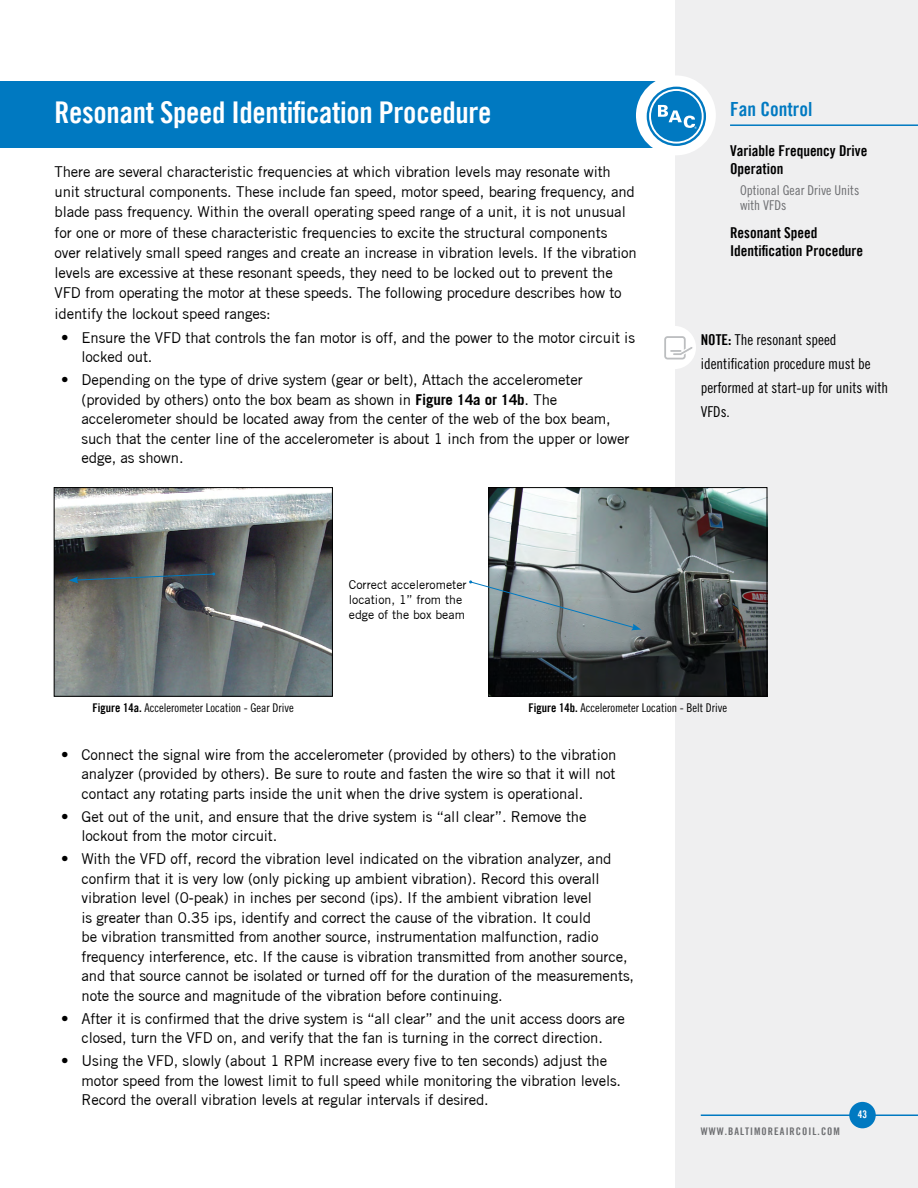
<style>
.page{position:relative;width:918px;height:1188px;background:#fff}
.page>*{position:absolute;margin:0;border:0;box-sizing:border-box;transform-origin:0 0}
.t1{font:30px "Trade Gothic LT Bold Cond Twenty";letter-spacing:-.01em;color:#fff}
.t2{font:19.5px "Trade Gothic LT Bold Cond Twenty";color:#0079c1}
.t3{font:15px/19.5px "Trade Gothic";letter-spacing:-.01em;color:#000}
.t4{font:15px/24px "Trade Gothic LT Pro Cn 18";color:#000}
.t5{font:15px/18px "Trade Gothic LT Bold Cond Twenty";color:#000}
.t6{font:13.5px/14.5px "Trade Gothic LT Pro Cn 18";color:#6d6e71}
.t7{font:12.3px/15px "Trade Gothic";color:#000}
.t8{font:12px "Trade Gothic LT Pro Cn 18";color:#000}
.t9{font:10.5px "Trade Gothic LT Bold Cond Twenty";letter-spacing:.1em;color:#6d6e71}
.t10{font:10.5px "Trade Gothic LT Bold Cond Twenty";color:#fff}
.s1{font-weight:700}
.s2{font-family:"Trade Gothic LT Bold Cond Twenty"}
</style>
<div class="page">
<div style="left:675px;top:0;width:243px;height:1188px;background:#efeff0"></div>
<hr style="left:701px;top:1114px;width:217px;height:2px;background:#0079c1">
<div style="left:849px;top:1102px;width:27px;height:26px;background:#0079c1;border-radius:50%"></div>
<div style="left:1px;top:81px;width:673px;height:67px;background:#0079c1"></div>
<img style="left:491px;top:489px;width:274px;height:205px">
<div style="left:489px;top:487px;width:278px;height:209px;border:1px solid #000"></div>
<svg style="left:469px;top:580px;width:172px;height:50px"></svg>
<img style="left:56px;top:489px;width:275px;height:205px">
<div style="left:54px;top:487px;width:279px;height:209px;border:1px solid #000"></div>
<svg style="left:69px;top:573px;width:146px;height:10px"></svg>
<div style="left:653px;top:326px;width:43px;height:43px;background:#fff;border-radius:50%"></div>
<svg style="left:664px;top:336px;width:29px;height:23px"></svg>
<hr style="left:730px;top:124px;width:188px;height:2px;background:#0079c1">
<div style="left:636px;top:75px;width:80px;height:80px;background:#fff;border-radius:50%"></div>
<svg style="left:647px;top:87px;width:59px;height:59px"></svg>
<svg style="left:649px;top:89px;width:55px;height:55px"></svg>
<div style="left:651px;top:91px;width:51px;height:51px;background:#0079c1;border-radius:50%"></div>
<svg style="left:658px;top:105px;width:39px;height:24px"></svg>
<h1 class="t1" style="left:55px;top:94px;width:438px">Resonant Speed Identification Procedure</h1>
<p class="t3" style="left:55px;top:161px;width:584px;line-height:20.2px">There are several characteristic frequencies at which vibration levels may resonate with unit structural components. These include fan speed, motor speed, bearing frequency, and blade pass frequency. Within the overall operating speed range of a unit, it is not unusual for one or more of these characteristic frequencies to excite the structural components over relatively small speed ranges and create an increase in vibration levels. If the vibration levels are excessive at these resonant speeds, they need to be locked out to prevent the VFD from operating the motor at these speeds. The following procedure describes how to identify the lockout speed ranges:</p>
<p class="t3" style="left:82px;top:328px;width:555px;text-indent:-20px">• Ensure the VFD that controls the fan motor is off, and the power to the motor circuit is locked out.</p>
<p class="t3" style="left:82px;top:370px;width:549px;text-indent:-20px">• Depending on the type of drive system (gear or belt), Attach the accelerometer (provided by others) onto the box beam as shown in <span class="s1">Figure 14a or 14b</span>. The accelerometer should be located away from the center of the web of the box beam, such that the center line of the accelerometer is about 1 inch from the upper or lower edge, as shown.</p>
<p class="t7" style="left:349px;top:577px;width:119px">Correct accelerometer location, 1” from the edge of the box beam</p>
<h2 class="t2" style="left:730px;top:97px;width:84px">Fan Control</h2>
<p class="t5" style="left:730px;top:141px;width:139px">Variable Frequency Drive<br>Operation</p>
<p class="t6" style="left:740px;top:183px;width:121px">Optional Gear Drive Units with VFDs</p>
<p class="t5" style="left:730px;top:223px;width:135px">Resonant Speed<br>Identification Procedure</p>
<p class="t4" style="left:701px;top:328px;width:189px"><span class="s2">NOTE:</span> The resonant speed identification procedure must be performed at start-up for units with<br>VFDs.</p>
<p class="t8" style="left:93px;top:700px;width:203px"><span class="s2">Figure 14a.</span> Accelerometer Location - Gear Drive</p>
<p class="t8" style="left:529px;top:700px;width:200px"><span class="s2">Figure 14b.</span> Accelerometer Location - Belt Drive</p>
<p class="t3" style="left:82px;top:744px;width:536px;text-align:justify;text-indent:-20px">• Connect the signal wire from the accelerometer (provided by others) to the vibration analyzer (provided by others). Be sure to route and fasten the wire so that it will not contact any rotating parts inside the unit when the drive system is operational.</p>
<p class="t3" style="left:82px;top:806px;width:507px;text-indent:-20px">• Get out of the unit, and ensure that the drive system is “all clear”. Remove the lockout from the motor circuit.</p>
<p class="t3" style="left:82px;top:849px;width:554px;text-indent:-20px">• With the VFD off, record the vibration level indicated on the vibration analyzer, and confirm that it is very low (only picking up ambient vibration). Record this overall vibration level (0-peak) in inches per second (ips). If the ambient vibration level<br>is greater than 0.35 ips, identify and correct the cause of the vibration. It could<br>be vibration transmitted from another source, instrumentation malfunction, radio frequency interference, etc. If the cause is vibration transmitted from another source, and that source cannot be isolated or turned off for the duration of the measurements, note the source and magnitude of the vibration before continuing.</p>
<p class="t3" style="left:61px;top:1008px;width:565px;text-align:center">• After it is confirmed that the drive system is “all clear” and the unit access doors are closed, turn the VFD on, and verify that the fan is turning in the correct direction.</p>
<p class="t3" style="left:82px;top:1051px;width:541px;text-indent:-20px">• Using the VFD, slowly (about 1 RPM increase every five to ten seconds) adjust the motor speed from the lowest limit to full speed while monitoring the vibration levels.<br>Record the overall vibration levels at regular intervals if desired.</p>
<p class="t9" style="left:701px;top:1125px;width:141px">WWW.BALTIMOREAIRCOIL.COM</p>
<p class="t10" style="left:858px;top:1108px;width:11px">43</p>
</div>
